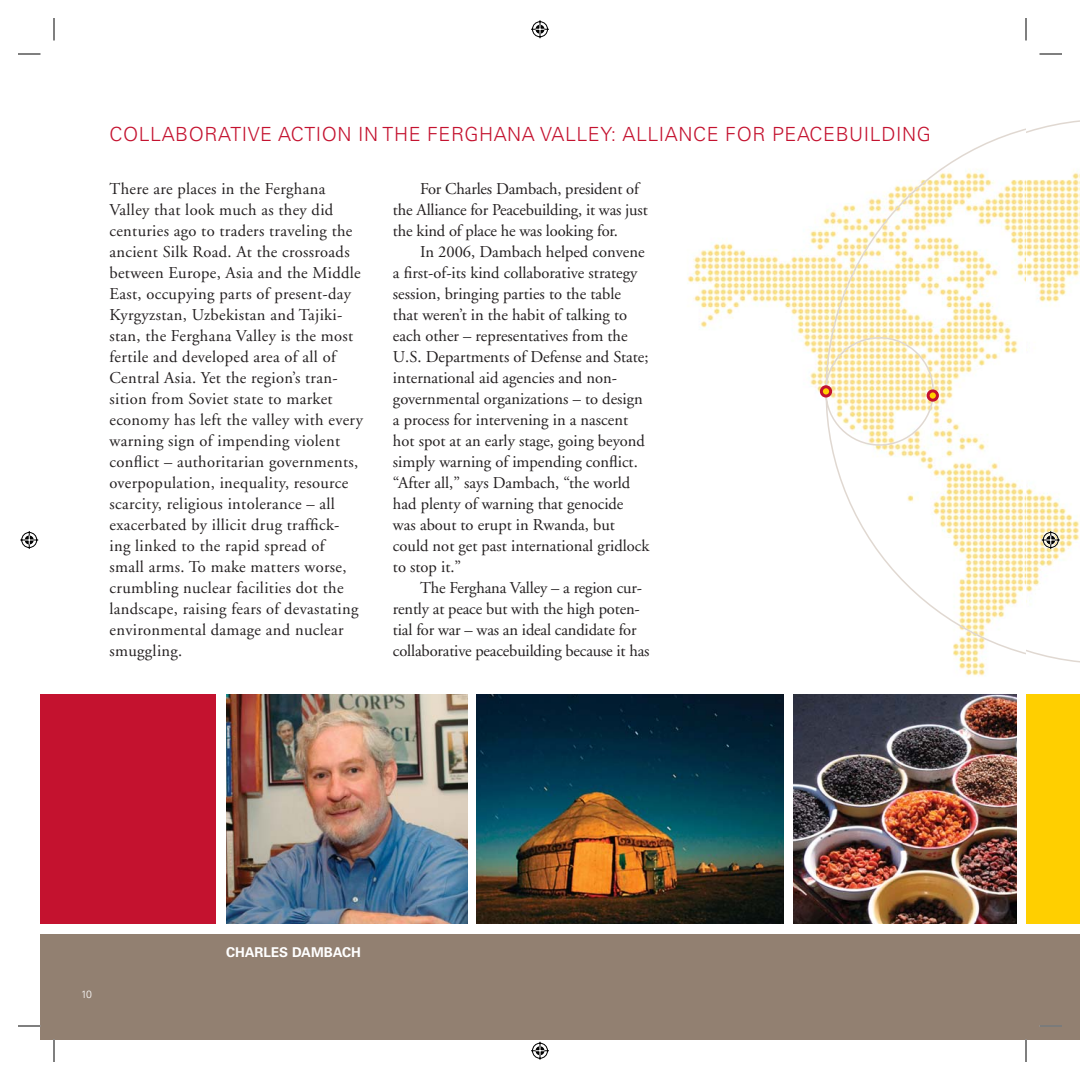
<style>
.page{position:relative;width:1080px;height:1080px;background:#fff}
.page>*{position:absolute;margin:0;border:0;box-sizing:border-box;transform-origin:0 0}
.t1{font:300 19.5px "Univers";letter-spacing:.03em;color:#c4122f}
.t2{font:16.5px/21px "Adobe Garamond";color:#231f20}
.t3{font:16.5px/21px "Adobe Garamond";letter-spacing:.02em;color:#231f20}
.t4{font:700 13.5px "Univers";color:#fff}
.t5{font:300 10.5px "Univers";color:#fff}
</style>
<div class="page">
<img style="left:687px;top:219px;width:298px;height:457px">
<svg style="left:824px;top:128px;width:202px;height:537px"></svg>
<div style="left:821px;top:387px;width:10px;height:9px;background:#ffcf00;border-radius:50%"></div>
<div style="left:820px;top:385px;width:12px;height:13px;border:3px solid #c4122f;border-radius:50%"></div>
<div style="left:928px;top:391px;width:9px;height:9px;background:#ffcf00;border-radius:50%"></div>
<div style="left:927px;top:389px;width:12px;height:13px;border:3px solid #c4122f;border-radius:50%"></div>
<div style="left:40px;top:934px;width:986px;height:106px;background:#928071"></div>
<div style="left:1026px;top:934px;width:54px;height:106px;background:#928071"></div>
<div style="left:1026px;top:694px;width:54px;height:230px;background:#ffcf00"></div>
<div style="left:40px;top:694px;width:176px;height:230px;background:#c4122f"></div>
<img style="left:226px;top:694px;width:241px;height:230px">
<img style="left:477px;top:694px;width:307px;height:230px">
<img style="left:794px;top:694px;width:222px;height:230px">
<hr style="left:1040px;top:1025px;width:22px;height:2px;background:#fff">
<svg style="left:18px;top:54px;width:22px;height:1px"></svg>
<svg style="left:1040px;top:54px;width:22px;height:1px"></svg>
<svg style="left:18px;top:1026px;width:22px;height:1px"></svg>
<svg style="left:1040px;top:1026px;width:22px;height:1px"></svg>
<svg style="left:54px;top:18px;width:1px;height:22px"></svg>
<svg style="left:54px;top:1040px;width:1px;height:22px"></svg>
<svg style="left:1026px;top:18px;width:1px;height:22px"></svg>
<svg style="left:1026px;top:1040px;width:1px;height:22px"></svg>
<svg style="left:531px;top:20px;width:18px;height:19px"></svg>
<svg style="left:531px;top:1041px;width:18px;height:19px"></svg>
<svg style="left:20px;top:531px;width:19px;height:18px"></svg>
<svg style="left:1026px;top:120px;width:54px;height:543px"></svg>
<p class="t1" style="left:110px;top:127px;width:823px">COLLABORATIVE ACTION IN THE FERGHANA VALLEY: ALLIANCE FOR PEACEBUILDING</p>
<p class="t3" style="left:110px;top:179px;width:255px">There are places in the Ferghana Valley that look much as they did centuries ago to traders traveling the ancient Silk Road. At the crossroads between Europe, Asia and the Middle East, occupying parts of present-day Kyrgyzstan, Uzbekistan and Tajiki&shy;stan, the Ferghana Valley is the most fertile and developed area of all of Central Asia. Yet the region’s tran&shy;sition from Soviet state to market economy has left the valley with every warning sign of impending violent conflict – authoritarian governments, overpopulation, inequality, resource scarcity, religious intolerance – all exacerbated by illicit drug traffick&shy;ing linked to the rapid spread of small arms. To make matters worse, crumbling nuclear facilities dot the landscape, raising fears of devastating environmental damage and nuclear smuggling.</p>
<p class="t2" style="left:393px;top:179px;width:256px;text-indent:27px">For Charles Dambach, president of the Alliance for Peacebuilding, it was just the kind of place he was looking for.</p>
<p class="t2" style="left:393px;top:242px;width:258px;text-indent:27px">In 2006, Dambach helped convene a first-of-its kind collaborative strategy session, bringing parties to the table that weren’t in the habit of talking to each other – representatives from the U.S. Departments of Defense and State; international aid agencies and non&shy;governmental organizations – to design a process for intervening in a nascent hot spot at an early stage, going beyond simply warning of impending conflict. “After all,” says Dambach, “the world had plenty of warning that genocide was about to erupt in Rwanda, but could not get past international gridlock to stop it.”</p>
<p class="t2" style="left:393px;top:578px;width:258px;text-indent:27px">The Ferghana Valley – a region cur&shy;rently at peace but with the high poten&shy;tial for war – was an ideal candidate for collaborative peacebuilding because it has</p>
<p class="t5" style="left:81px;top:990px;width:12px">10</p>
<p class="t4" style="left:226px;top:947px;width:136px">CHARLES DAMBACH</p>
</div>
